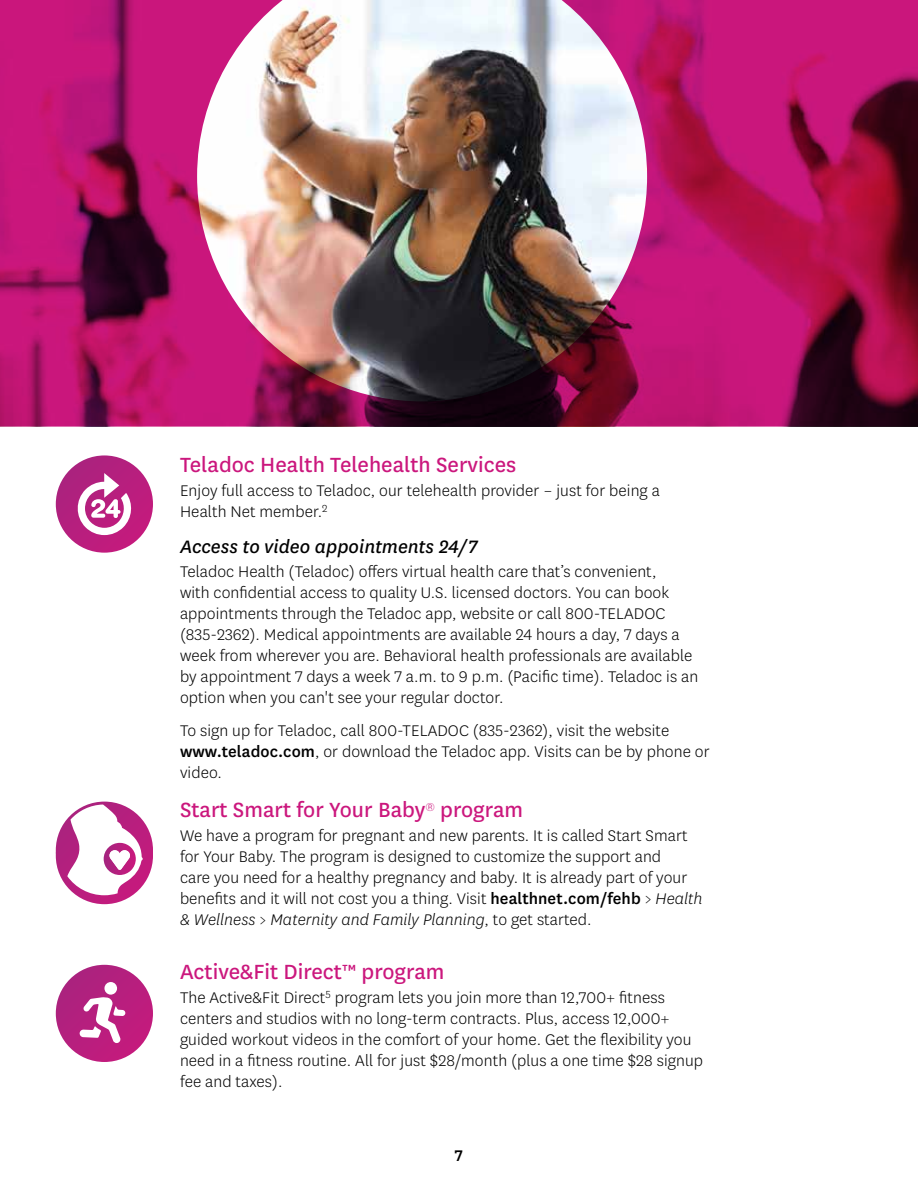
<style>
.page{position:relative;width:918px;height:1188px;background:#fff}
.page>*{position:absolute;margin:0;border:0;box-sizing:border-box;transform-origin:0 0}
.t1{font:24px "Centene Sans";color:#cb177d}
.t2{font:italic 21px "Centene Sans";color:#000}
.t3{font:300 18px/21px "Centene Sans";letter-spacing:.005em;color:#000}
.t4{font:500 18px "Centene Sans";color:#000}
.s1{font-weight:500}
.s2{font-style:italic}
</style>
<div class="page">
<svg style="left:56px;top:455px;width:97px;height:98px;background:#b82380"></svg>
<svg style="left:56px;top:807px;width:97px;height:97px"></svg>
<div style="left:56px;top:965px;width:97px;height:97px;background:#b71f7e;border-radius:49px"></div>
<div style="left:104px;top:982px;width:13px;height:13px;background:#fff;border-radius:50%"></div>
<img style="left:0;top:0;width:918px;height:427px">
<svg style="left:75px;top:473px;width:59px;height:62px"></svg>
<svg style="left:56px;top:802px;width:97px;height:97px"></svg>
<svg style="left:80px;top:997px;width:45px;height:46px"></svg>
<svg style="left:67px;top:805px;width:76px;height:90px"></svg>
<h3 class="t1" style="left:180px;top:449px;width:338px">Teladoc Health Telehealth Services</h3>
<p class="t3" style="left:180px;top:479px;width:481px">Enjoy full access to Teladoc, our telehealth provider – just for being a<br>Health Net member.<sup>2</sup></p>
<h4 class="t2" style="left:180px;top:533px;width:299px">Access to video appointments 24/7</h4>
<p class="t3" style="left:180px;top:560px;width:520px">Teladoc Health (Teladoc) offers virtual health care that’s convenient,<br>with confidential access to quality U.S. licensed doctors. You can book appointments through the Teladoc app, website or call 800-TELADOC (835-2362). Medical appointments are available 24 hours a day, 7 days a week from wherever you are. Behavioral health professionals are available by appointment 7 days a week 7 a.m. to 9 p.m. (Pacific time). Teladoc is an option when you can't see your regular doctor.</p>
<p class="t3" style="left:180px;top:719px;width:531px">To sign up for Teladoc, call 800-TELADOC (835-2362), visit the website <span class="s1">www.teladoc.com</span>, or download the Teladoc app. Visits can be by phone or video.</p>
<h3 class="t1" style="left:180px;top:794px;width:345px">Start Smart for Your Baby<sup>®</sup> program</h3>
<p class="t3" style="left:180px;top:824px;width:524px">We have a program for pregnant and new parents. It is called Start Smart for Your Baby. The program is designed to customize the support and<br>care you need for a healthy pregnancy and baby. It is already part of your benefits and it will not cost you a thing. Visit <span class="s1">healthnet.com/fehb</span> &gt; <span class="s2">Health &amp; Wellness</span> &gt; <span class="s2">Maternity and Family Planning</span>, to get started.</p>
<h3 class="t1" style="left:180px;top:956px;width:266px">Active&amp;Fit Direct™ program</h3>
<p class="t3" style="left:180px;top:986px;width:525px">The Active&amp;Fit Direct<sup>5</sup> program lets you join more than 12,700+ fitness centers and studios with no long-term contracts. Plus, access 12,000+ guided workout videos in the comfort of your home. Get the flexibility you need in a fitness routine. All for just $28/month (plus a one time $28 signup fee and taxes).</p>
<p class="t4" style="left:455px;top:1143px;width:10px">7</p>
</div>
